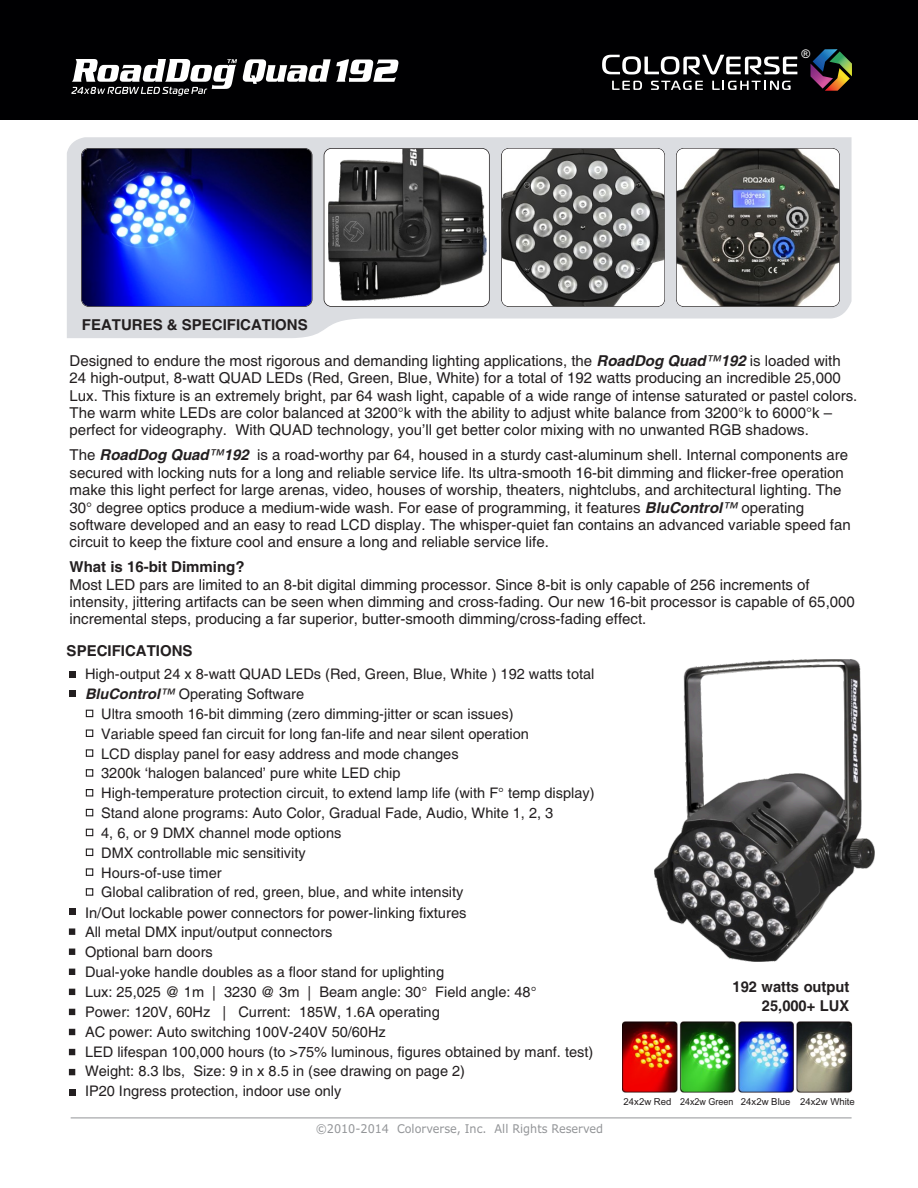
<style>
.page{position:relative;width:918px;height:1188px;background:#fff}
.page>*{position:absolute;margin:0;border:0;box-sizing:border-box;transform-origin:0 0}
.t1{font:15px/17.4px "Helvetica";color:#231f20}
.t2{font:700 15px/19px "Helvetica";color:#231f20;text-align:right}
.t3{font:14.7px "Helvetica";color:#231f20}
.t4{font:14.55px/19.8px "Helvetica";color:#231f20}
.t5{font:12px "Verdana";color:#939598;scale:.94 1}
.t6{font:11.85px "Arial";color:#fff}
.t7{font:9.6px "Arial";color:#231f20}
.s1{font-weight:700;font-style:italic}
.s2{font-style:italic}
</style>
<div class="page">
<img style="left:654px;top:659px;width:220px;height:302px">
<div style="left:0;top:0;width:918px;height:120px;background:#000002"></div>
<svg style="left:67px;top:137px;width:785px;height:201px;fill:#dbdde1"></svg>
<img style="left:82px;top:149px;width:230px;height:157px;border-radius:7px">
<div style="left:676px;top:148px;width:164px;height:159px;border:1px solid #231f20;border-radius:7px"></div>
<img style="left:677px;top:149px;width:162px;height:157px;border-radius:7px">
<svg style="left:71px;top:59px;width:327px;height:37px"></svg>
<div style="left:501px;top:148px;width:164px;height:159px;border:1px solid #231f20;border-radius:7px"></div>
<img style="left:502px;top:149px;width:162px;height:157px;border-radius:7px">
<div style="left:324px;top:149px;width:165px;height:157px;background:#fff;border-radius:7px"></div>
<img style="left:329px;top:149px;width:157px;height:151px">
<img style="left:622px;top:1021px;width:231px;height:72px">
<div style="left:69px;top:908px;width:6px;height:7px;background:#231f20"></div>
<div style="left:69px;top:671px;width:6px;height:7px;background:#231f20"></div>
<div style="left:69px;top:690px;width:6px;height:7px;background:#231f20"></div>
<div style="left:86px;top:710px;width:7px;height:7px;border:1px solid #231f20"></div>
<div style="left:86px;top:729px;width:7px;height:8px;border:1px solid #231f20"></div>
<div style="left:86px;top:749px;width:7px;height:8px;border:1px solid #231f20"></div>
<div style="left:86px;top:769px;width:7px;height:8px;border:1px solid #231f20"></div>
<div style="left:86px;top:789px;width:7px;height:8px;border:1px solid #231f20"></div>
<div style="left:86px;top:809px;width:7px;height:7px;border:1px solid #231f20"></div>
<div style="left:86px;top:829px;width:7px;height:7px;border:1px solid #231f20"></div>
<div style="left:86px;top:849px;width:7px;height:7px;border:1px solid #231f20"></div>
<div style="left:86px;top:868px;width:7px;height:8px;border:1px solid #231f20"></div>
<div style="left:86px;top:888px;width:7px;height:8px;border:1px solid #231f20"></div>
<div style="left:69px;top:928px;width:6px;height:7px;background:#231f20"></div>
<svg style="left:69px;top:949px;width:6px;height:6px"></svg>
<svg style="left:69px;top:969px;width:6px;height:6px"></svg>
<svg style="left:69px;top:989px;width:6px;height:6px"></svg>
<svg style="left:69px;top:1009px;width:6px;height:6px"></svg>
<svg style="left:69px;top:1029px;width:6px;height:6px"></svg>
<svg style="left:69px;top:1049px;width:6px;height:6px"></svg>
<svg style="left:69px;top:1069px;width:6px;height:6px"></svg>
<svg style="left:69px;top:1089px;width:6px;height:6px"></svg>
<svg style="left:810px;top:49px;width:42px;height:42px"></svg>
<svg style="left:651px;top:81px;width:52px;height:9px"></svg>
<svg style="left:612px;top:81px;width:30px;height:9px"></svg>
<svg style="left:712px;top:81px;width:79px;height:9px"></svg>
<svg style="left:602px;top:55px;width:195px;height:20px"></svg>
<hr style="left:71px;top:1118px;width:781px;height:1px;background:#939598">
<p class="t2" style="left:82px;top:317px;width:227px">FEATURES &amp; SPECIFICATIONS</p>
<p class="t6" style="left:802px;top:50px;width:10px">®</p>
<p class="t1" style="left:70px;top:353px;width:789px">Designed to endure the most rigorous and demanding lighting applications, the <span class="s1">RoadDog Quad</span><span class="s2">™</span><span class="s1">192</span> is loaded with 24 high-output, 8-watt QUAD LEDs (Red, Green, Blue, White) for a total of 192 watts producing an incredible 25,000<br>Lux. This fixture is an extremely bright, par 64 wash light, capable of a wide range of intense saturated or pastel colors.<br>The warm white LEDs are color balanced at 3200°k with the ability to adjust white balance from 3200°k to 6000°k – perfect for videography. With QUAD technology, you’ll get better color mixing with no unwanted RGB shadows.</p>
<p class="t1" style="left:70px;top:448px;width:783px">The <span class="s1">RoadDog Quad</span><span class="s2">™</span><span class="s1">192</span> is a road-worthy par 64, housed in a sturdy cast-aluminum shell. Internal components are secured with locking nuts for a long and reliable service life. lts ultra-smooth 16-bit dimming and flicker-free operation make this light perfect for large arenas, video, houses of worship, theaters, nightclubs, and architectural lighting. The 30° degree optics produce a medium-wide wash. For ease of programming, it features <span class="s1">BluControl</span><span class="s2">™</span> operating software developed and an easy to read LCD display. The whisper-quiet fan contains an advanced variable speed fan circuit to keep the fixture cool and ensure a long and reliable service life.</p>
<p class="t2" style="left:70px;top:559px;width:177px">What is 16-bit Dimming?</p>
<p class="t1" style="left:70px;top:577px;width:787px">Most LED pars are limited to an 8-bit digital dimming processor. Since 8-bit is only capable of 256 increments of intensity, jittering artifacts can be seen when dimming and cross-fading. Our new 16-bit processor is capable of 65,000 incremental steps, producing a far superior, butter-smooth dimming/cross-fading effect.</p>
<p class="t2" style="left:67px;top:643px;width:127px">SPECIFICATIONS</p>
<p class="t4" style="left:85px;top:665px;width:511px">High-output 24 x 8-watt QUAD LEDs (Red, Green, Blue, White ) 192 watts total</p>
<p class="t4" style="left:101px;top:685px;width:495px;text-indent:-16px"><span class="s1">BluControl</span><span class="s2">™</span> Operating Software<br>Ultra smooth 16-bit dimming (zero dimming-jitter or scan issues)<br>Variable speed fan circuit for long fan-life and near silent operation<br>LCD display panel for easy address and mode changes<br>3200k ‘halogen balanced’ pure white LED chip<br>High-temperature protection circuit, to extend lamp life (with F° temp display)<br>Stand alone programs: Auto Color, Gradual Fade, Audio, White 1, 2, 3<br>4, 6, or 9 DMX channel mode options<br>DMX controllable mic sensitivity<br>Hours-of-use timer<br>Global calibration of red, green, blue, and white intensity</p>
<p class="t3" style="left:85px;top:907px;width:383px">In/Out lockable power connectors for power-linking fixtures</p>
<p class="t4" style="left:85px;top:924px;width:510px">All metal DMX input/output connectors<br>Optional barn doors<br>Dual-yoke handle doubles as a floor stand for uplighting<br>Lux: 25,025 @ 1m | 3230 @ 3m | Beam angle: 30° Field angle: 48°<br>Power: 120V, 60Hz | Current: 185W, 1.6A operating<br>AC power: Auto switching 100V-240V 50/60Hz<br>LED lifespan 100,000 hours (to &gt;75% luminous, figures obtained by manf. test)<br>Weight: 8.3 lbs, Size: 9 in x 8.5 in (see drawing on page 2)<br>IP20 Ingress protection, indoor use only</p>
<p class="t5" style="left:316px;top:1124px;width:308px">©2010-2014 Colorverse, Inc. All Rights Reserved</p>
<p class="t2" style="left:733px;top:979px;width:118px">192 watts output<br>25,000+ LUX</p>
<p class="t7" style="left:624px;top:1098px;width:233px">24x2w Red 24x2w Green 24x2w Blue 24x2w White</p>
</div>
